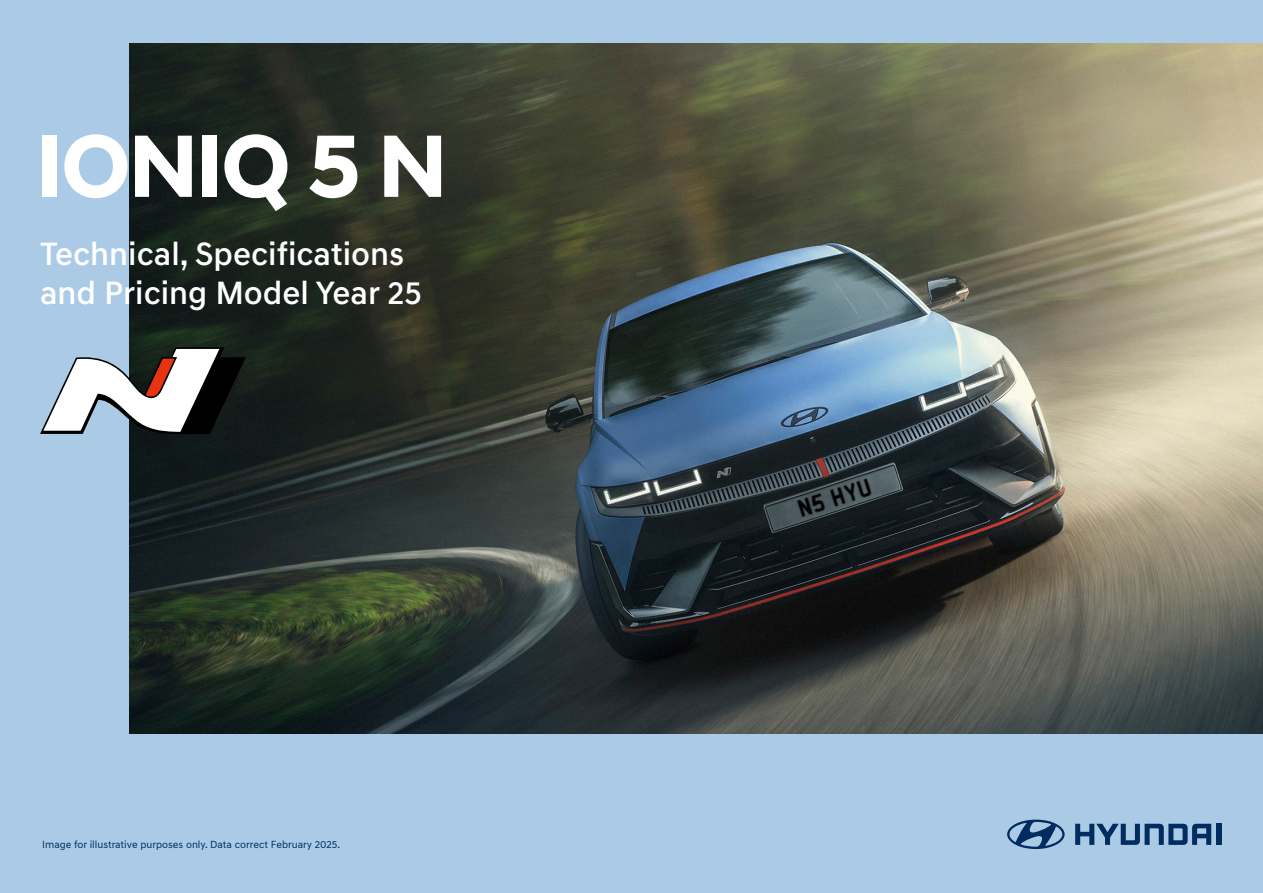
<style>
.page{position:relative;width:1263px;height:893px;background:#aacae6}
.page>*{position:absolute;margin:0;border:0;box-sizing:border-box;transform-origin:0 0}
.t1{font:700 90px "Hyundai Sans Head";letter-spacing:-.01em;color:#fff}
.BODY_COPY_8_5_12_5{font:500 32.85px "Hyundai Sans Text";color:#fff}
.PIC_DESCRIPTS_7_8{font:10.5px "Hyundai Sans Text";color:#002c5f}
</style>
<div class="page">
<svg style="left:1075px;top:824px;width:136px;height:21px"></svg>
<div style="left:1216px;top:824px;width:5px;height:21px;background:#002c5f"></div>
<svg style="left:1007px;top:820px;width:57px;height:29px"></svg>
<img style="left:129px;top:43px;width:1134px;height:690px">
<svg style="left:40px;top:347px;width:206px;height:87px"></svg>
<p class="t1" style="left:37px;top:112px;width:412px">IONIQ 5 N</p>
<p class="BODY_COPY_8_5_12_5" style="left:40px;top:233px;width:366px">Technical, Specifications</p>
<p class="BODY_COPY_8_5_12_5" style="left:40px;top:273px;width:383px">and Pricing Model Year 25</p>
<p class="PIC_DESCRIPTS_7_8" style="left:42px;top:838px;width:299px">Image for illustrative purposes only. Data correct February 2025.</p>
</div>
